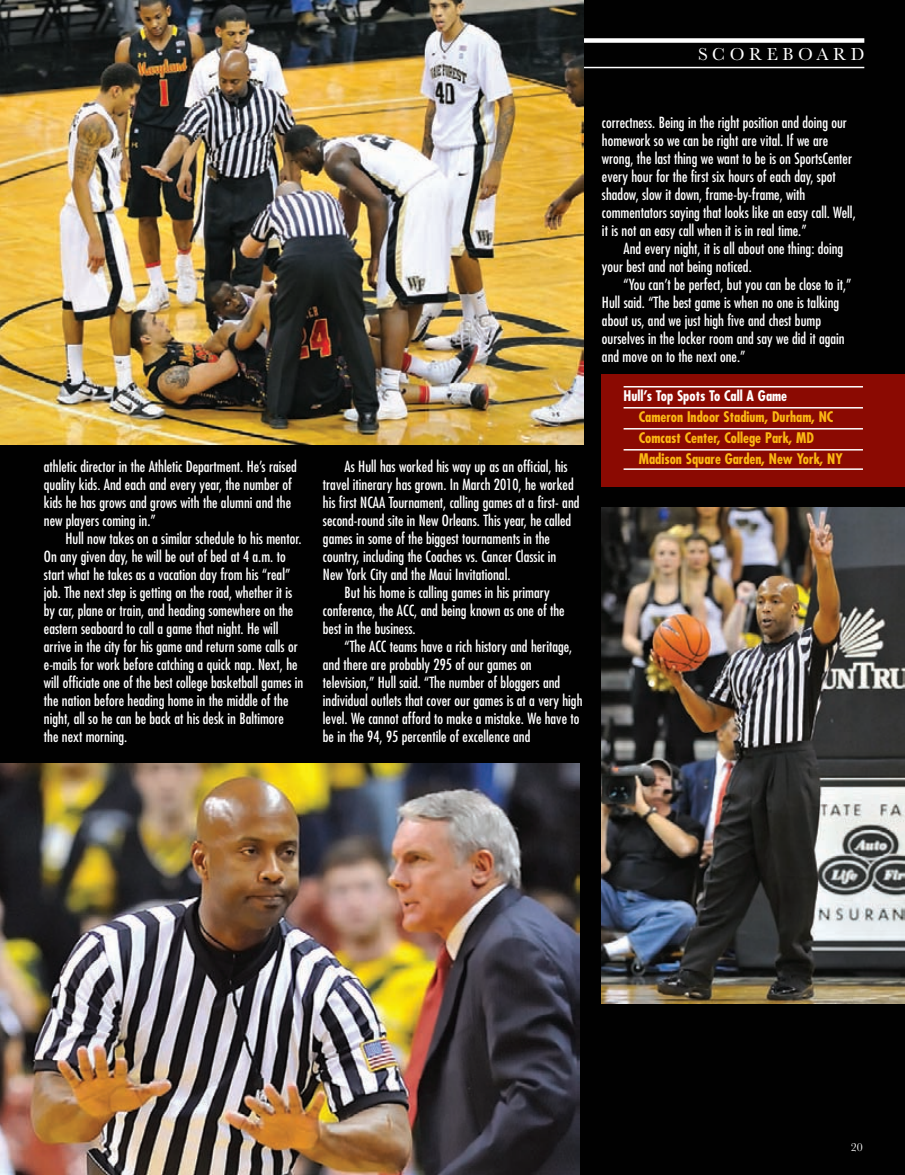
<style>
.page{position:relative;width:905px;height:1175px;background:#fff}
.page>*{position:absolute;margin:0;border:0;box-sizing:border-box;transform-origin:0 0}
.t1{font:18px "Baskerville";letter-spacing:.25em;color:#fff}
.t2{font:condensed 15px "Futura";color:#fff}
.t3{font:700 condensed 14.25px "Futura";color:#fcb814}
.t4{font:700 condensed 14.25px "Futura";color:#fff}
.t5{font:12px "Baskerville";color:#fff}
.s1{color:#8b0a02}
</style>
<div class="page">
<div style="left:0;top:0;width:904px;height:1174px;background:#010101"></div>
<div style="left:601px;top:374px;width:303px;height:113px;background:#8b0a02"></div>
<hr style="left:623px;top:386px;width:240px;height:1px;background:#fff">
<hr style="left:623px;top:407px;width:240px;height:1px;background:#fff">
<hr style="left:623px;top:428px;width:240px;height:1px;background:#fff">
<hr style="left:623px;top:449px;width:240px;height:1px;background:#fff">
<hr style="left:623px;top:468px;width:240px;height:2px;background:#fff">
<div style="left:0;top:38px;width:864px;height:5px;background:#fff"></div>
<hr style="left:0;top:67px;width:864px;height:1px;background:#fff">
<img style="left:0;top:0;width:584px;height:444px">
<img style="left:0;top:763px;width:579px;height:411px">
<img style="left:601px;top:507px;width:303px;height:496px">
<p class="t1" style="left:698px;top:48px;width:168px">SCOREBOARD</p>
<p class="t2" style="left:44px;top:459px;width:254px">athletic director in the Athletic Department. He’s raised</p>
<p class="t2" style="left:44px;top:477px;width:249px">quality kids. And each and every year, the number of</p>
<p class="t2" style="left:44px;top:495px;width:249px">kids he has grows and grows with the alumni and the</p>
<p class="t2" style="left:44px;top:513px;width:113px">new players coming in.”</p>
<p class="t2" style="left:66px;top:531px;width:237px">Hull now takes on a similar schedule to his mentor.</p>
<p class="t2" style="left:44px;top:549px;width:243px">On any given day, he will be out of bed at 4 a.m. to</p>
<p class="t2" style="left:44px;top:567px;width:248px">start what he takes as a vacation day from his “real”</p>
<p class="t2" style="left:44px;top:585px;width:250px">job. The next step is getting on the road, whether it is</p>
<p class="t2" style="left:44px;top:603px;width:251px">by car, plane or train, and heading somewhere on the</p>
<p class="t2" style="left:44px;top:621px;width:236px">eastern seaboard to call a game that night. He will</p>
<p class="t2" style="left:44px;top:639px;width:255px">arrive in the city for his game and return some calls or</p>
<p class="t2" style="left:44px;top:657px;width:255px">e-mails for work before catching a quick nap. Next, he</p>
<p class="t2" style="left:44px;top:675px;width:261px">will officiate one of the best college basketball games in</p>
<p class="t2" style="left:44px;top:693px;width:246px">the nation before heading home in the middle of the</p>
<p class="t2" style="left:44px;top:711px;width:241px">night, all so he can be back at his desk in Baltimore</p>
<p class="t2" style="left:44px;top:729px;width:85px">the next morning.</p>
<p class="t2" style="left:344px;top:459px;width:225px">As Hull has worked his way up as an official, his</p>
<p class="t2" style="left:323px;top:477px;width:252px">travel itinerary has grown. In March 2010, he worked</p>
<p class="t2" style="left:323px;top:495px;width:258px">his first NCAA Tournament, calling games at a first- and</p>
<p class="t2" style="left:323px;top:513px;width:250px">second-round site in New Orleans. This year, he called</p>
<p class="t2" style="left:323px;top:531px;width:228px">games in some of the biggest tournaments in the</p>
<p class="t2" style="left:323px;top:549px;width:235px">country, including the Coaches vs. Cancer Classic in</p>
<p class="t2" style="left:323px;top:567px;width:189px">New York City and the Maui Invitational.</p>
<p class="t2" style="left:344px;top:585px;width:207px">But his home is calling games in his primary</p>
<p class="t2" style="left:323px;top:603px;width:243px">conference, the ACC, and being known as one of the</p>
<p class="t2" style="left:323px;top:621px;width:94px">best in the business.</p>
<p class="t2" style="left:344px;top:639px;width:229px">“The ACC teams have a rich history and heritage,</p>
<p class="t2" style="left:323px;top:657px;width:210px">and there are probably 295 of our games on</p>
<p class="t2" style="left:323px;top:675px;width:239px">television,” Hull said. “The number of bloggers and</p>
<p class="t2" style="left:323px;top:693px;width:261px">individual outlets that cover our games is at a very high</p>
<p class="t2" style="left:323px;top:711px;width:258px">level. We cannot afford to make a mistake. We have to</p>
<p class="t2" style="left:323px;top:729px;width:209px">be in the 94, 95 percentile of excellence and</p>
<p class="t2" style="left:602px;top:116px;width:246px">correctness. Being in the right position and doing our</p>
<p class="t2" style="left:602px;top:134px;width:228px">homework so we can be right are vital. If we are</p>
<p class="t2" style="left:602px;top:152px;width:251px">wrong, the last thing we want to be is on SportsCenter</p>
<p class="t2" style="left:602px;top:170px;width:235px">every hour for the first six hours of each day, spot</p>
<p class="t2" style="left:602px;top:188px;width:205px">shadow, slow it down, frame-by-frame, with</p>
<p class="t2" style="left:602px;top:206px;width:255px">commentators saying that looks like an easy call. Well,</p>
<p class="t2" style="left:602px;top:224px;width:206px">it is not an easy call when it is in real time.”</p>
<p class="t2" style="left:623px;top:242px;width:221px">And every night, it is all about one thing: doing</p>
<p class="t2" style="left:602px;top:260px;width:151px">your best and not being noticed.</p>
<p class="t2" style="left:623px;top:278px;width:229px">“You can’t be perfect, but you can be close to it,”</p>
<p class="t2" style="left:602px;top:296px;width:239px">Hull said. “The best game is when no one is talking</p>
<p class="t2" style="left:602px;top:314px;width:220px">about us, and we just high five and chest bump</p>
<p class="t2" style="left:602px;top:332px;width:244px">ourselves in the locker room and say we did it again</p>
<p class="t2" style="left:602px;top:350px;width:145px">and move on to the next one.”</p>
<p class="t4" style="left:623px;top:390px;width:165px">Hull’s Top Spots To Call A Game</p>
<p class="t3" style="left:623px;top:411px;width:211px"><span class="s1">■</span> Cameron Indoor Stadium, Durham, NC</p>
<p class="t3" style="left:623px;top:432px;width:192px"><span class="s1">■</span> Comcast Center, College Park, MD</p>
<p class="t3" style="left:623px;top:453px;width:221px"><span class="s1">■</span> Madison Square Garden, New York, NY</p>
<p class="t5" style="left:850px;top:1142px;width:13px">20</p>
</div>
